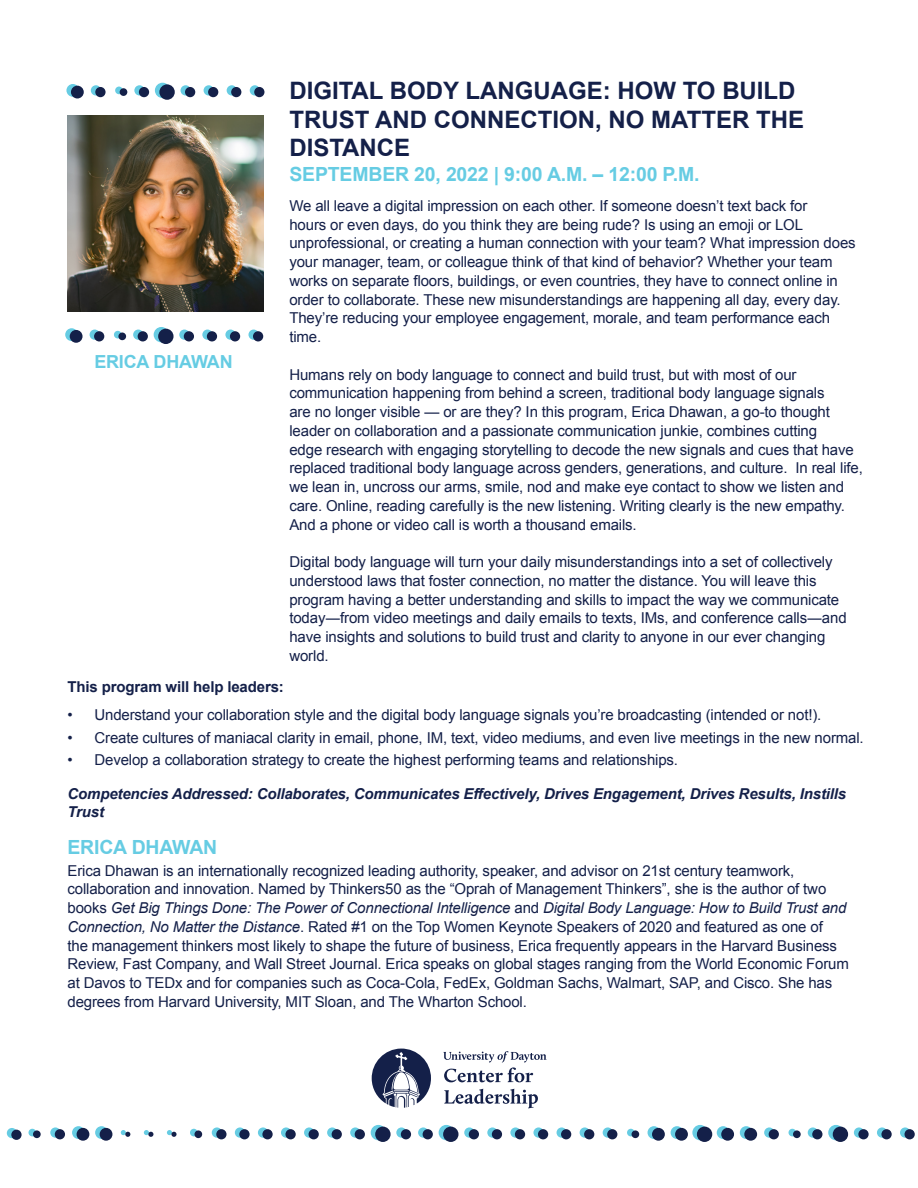
<style>
.page{position:relative;width:918px;height:1188px;background:#fff}
.page>*{position:absolute;margin:0;border:0;box-sizing:border-box;transform-origin:0 0}
.t1{font:700 24px/28.8px "Arial";color:#142049}
.t2{font:700 19.5px "Arial";letter-spacing:-.01em;color:#66cce3}
.t3{font:700 18px "Arial";letter-spacing:-.01em;color:#66cce3}
.t4{font:15px/18.8px "Arial";letter-spacing:-.01em;color:#142049}
.t5{font:italic 700 15px/18.8px "Arial";letter-spacing:-.01em;color:#142049}
.t6{font:700 15px "Arial";letter-spacing:-.01em;color:#142049}
.s1{font-style:italic}
</style>
<div class="page">
<svg style="left:28px;top:1125px;width:887px;height:17px"></svg>
<svg style="left:65px;top:327px;width:198px;height:17px"></svg>
<svg style="left:6px;top:1128px;width:16px;height:12px"></svg>
<svg style="left:371px;top:1048px;width:60px;height:60px"></svg>
<svg style="left:443px;top:1051px;width:104px;height:31px"></svg>
<svg style="left:444px;top:1089px;width:94px;height:19px"></svg>
<svg style="left:66px;top:83px;width:198px;height:17px"></svg>
<img style="left:68px;top:116px;width:195px;height:195px">
<p class="t3" style="left:94px;top:350px;width:140px">ERICA DHAWAN</p>
<p class="t1" style="left:289px;top:77px;width:516px">DIGITAL BODY LANGUAGE: HOW TO BUILD<br>TRUST AND CONNECTION, NO MATTER THE<br>DISTANCE</p>
<p class="t2" style="left:289px;top:162px;width:412px">SEPTEMBER 20, 2022 | 9:00 A.M. – 12:00 P.M.</p>
<p class="t4" style="left:289px;top:196px;width:568px">We all leave a digital impression on each other. If someone doesn’t text back for<br>hours or even days, do you think they are being rude? Is using an emoji or LOL unprofessional, or creating a human connection with your team? What impression does your manager, team, or colleague think of that kind of behavior? Whether your team works on separate floors, buildings, or even countries, they have to connect online in order to collaborate. These new misunderstandings are happening all day, every day.<br>They’re reducing your employee engagement, morale, and team performance each time.</p>
<p class="t4" style="left:289px;top:365px;width:575px">Humans rely on body language to connect and build trust, but with most of our communication happening from behind a screen, traditional body language signals<br>are no longer visible — or are they? In this program, Erica Dhawan, a go-to thought leader on collaboration and a passionate communication junkie, combines cutting<br>edge research with engaging storytelling to decode the new signals and cues that have replaced traditional body language across genders, generations, and culture. In real life, we lean in, uncross our arms, smile, nod and make eye contact to show we listen and care. Online, reading carefully is the new listening. Writing clearly is the new empathy.<br>And a phone or video call is worth a thousand emails.</p>
<p class="t4" style="left:289px;top:553px;width:559px">Digital body language will turn your daily misunderstandings into a set of collectively understood laws that foster connection, no matter the distance. You will leave this program having a better understanding and skills to impact the way we communicate today―from video meetings and daily emails to texts, IMs, and conference calls―and have insights and solutions to build trust and clarity to anyone in our ever changing world.</p>
<p class="t6" style="left:68px;top:676px;width:218px">This program will help leaders:</p>
<p class="t4" style="left:68px;top:706px;width:755px">• Understand your collaboration style and the digital body language signals you’re broadcasting (intended or not!).</p>
<p class="t4" style="left:68px;top:728px;width:798px">• Create cultures of maniacal clarity in email, phone, IM, text, video mediums, and even live meetings in the new normal.</p>
<p class="t4" style="left:68px;top:751px;width:612px">• Develop a collaboration strategy to create the highest performing teams and relationships.</p>
<p class="t5" style="left:68px;top:785px;width:780px">Competencies Addressed: Collaborates, Communicates Effectively, Drives Engagement, Drives Results, Instills<br>Trust</p>
<p class="t2" style="left:68px;top:834px;width:151px">ERICA DHAWAN</p>
<p class="t4" style="left:68px;top:861px;width:783px">Erica Dhawan is an internationally recognized leading authority, speaker, and advisor on 21st century teamwork, collaboration and innovation. Named by Thinkers50 as the “Oprah of Management Thinkers”, she is the author of two books <span class="s1">Get Big Things Done: The Power of Connectional Intelligence</span> and <span class="s1">Digital Body Language: How to Build Trust and Connection, No Matter the Distance</span>. Rated #1 on the Top Women Keynote Speakers of 2020 and featured as one of<br>the management thinkers most likely to shape the future of business, Erica frequently appears in the Harvard Business Review, Fast Company, and Wall Street Journal. Erica speaks on global stages ranging from the World Economic Forum at Davos to TEDx and for companies such as Coca-Cola, FedEx, Goldman Sachs, Walmart, SAP, and Cisco. She has degrees from Harvard University, MIT Sloan, and The Wharton School.</p>
</div>
